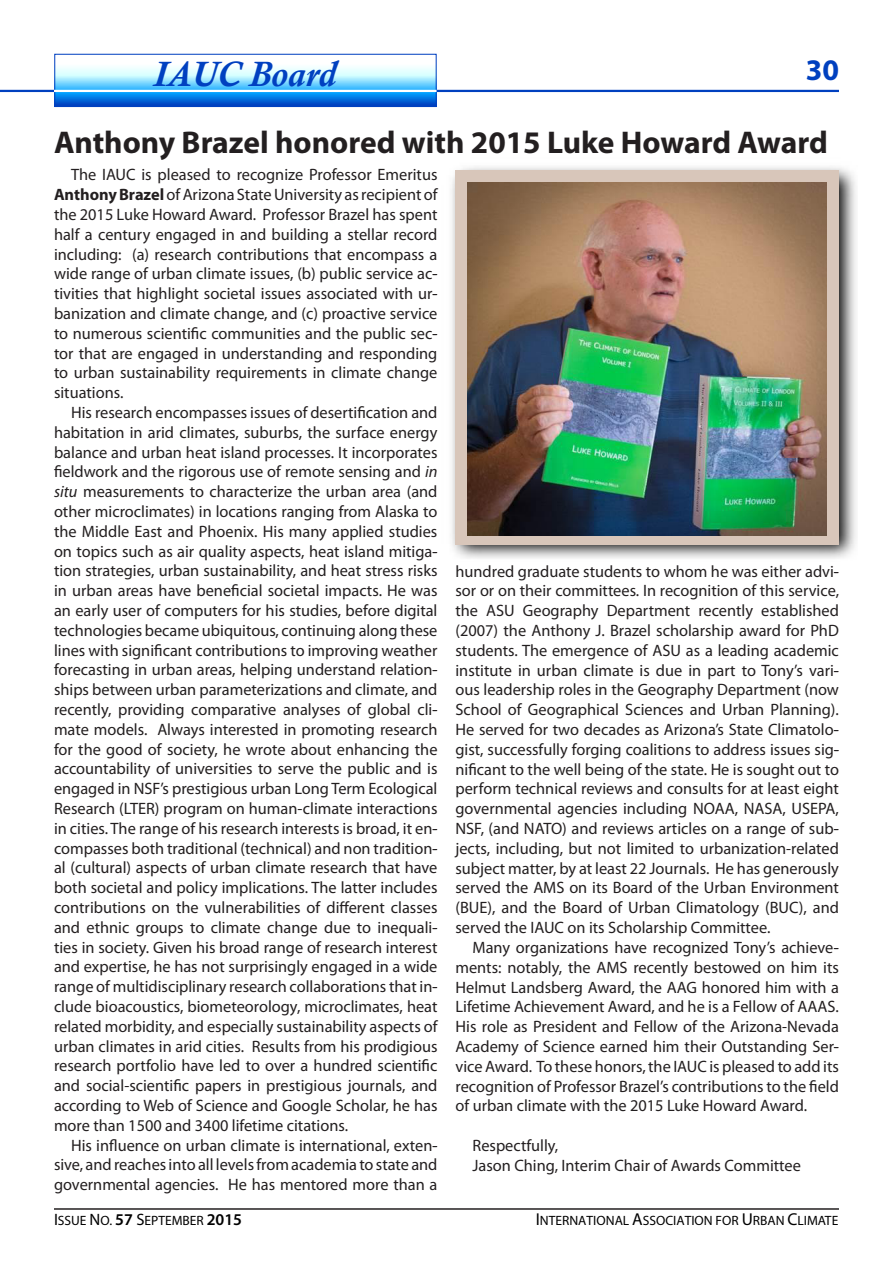
<style>
.page{position:relative;width:893px;height:1263px;background:#fff}
.page>*{position:absolute;margin:0;border:0;box-sizing:border-box;transform-origin:0 0}
.t1{font:italic 700 36px "Calisto";color:#0040c0}
.subhead{font:700 31.5px "Myriad Pro";color:#231f20}
.t2{font:700 30px "Myriad Pro";color:#0040bf}
.subhead-2{font:16.5px/19.8px "Myriad Pro";color:#231f20;text-align:justify}
.t3{font:13.5px "Myriad Pro";color:#000}
.s1{font-weight:700}
.s2{font-style:italic}
.s3{font-size:16.5px}
.s4{font-weight:600;font-size:16.5px}
.s5{font-size:17.25px}
</style>
<div class="page">
<hr style="left:0;top:90px;width:839px;height:2px;background:#0040bf">
<svg style="left:56px;top:67px;width:379px;height:38px"></svg>
<div style="left:54px;top:54px;width:383px;height:53px;border:1px solid #0040c0"></div>
<hr style="left:54px;top:90px;width:382px;height:2px;background:#fff">
<hr style="left:54px;top:1208px;width:785px;height:2px;background:#231f20">
<img style="left:451px;top:167px;width:405px;height:392px">
<div style="left:455px;top:170px;width:384px;height:375px;background:#d8c6ba"></div>
<img style="left:467px;top:183px;width:360px;height:352px">
<p class="t1" style="left:154px;top:54px;width:184px">IAUC Board</p>
<p class="t2" style="left:806px;top:50px;width:35px">30</p>
<p class="subhead" style="left:54px;top:122px;width:776px">Anthony Brazel honored with 2015 Luke Howard Award</p>
<p class="subhead-2" style="left:54px;top:165px;width:385px;text-indent:17px">The IAUC is pleased to recognize Professor Emeritus <span class="s1">Anthony Brazel</span> of Arizona State University as recipient of the 2015 Luke Howard Award. Professor Brazel has spent half a century engaged in and building a stellar record including: (a) research contributions that encompass a wide range of urban climate issues, (b) public service act tivities that highlight societal issues associated with urb banization and climate change, and (c) proactive service to numerous scientific communities and the public sect tor that are engaged in understanding and responding to urban sustainability requirements in climate change situations.</p>
<p class="subhead-2" style="left:54px;top:402px;width:385px;text-indent:17px">His research encompasses issues of desertification and habitation in arid climates, suburbs, the surface energy balance and urban heat island processes. It incorporates fieldwork and the rigorous use of remote sensing and <span class="s2">in situ</span> measurements to characterize the urban area (and other microclimates) in locations ranging from Alaska to the Middle East and Phoenix. His many applied studies on topics such as air quality aspects, heat island mitigat tion strategies, urban sustainability, and heat stress risks in urban areas have beneficial societal impacts. He was an early user of computers for his studies, before digital technologies became ubiquitous, continuing along these lines with significant contributions to improving weather forecasting in urban areas, helping understand relations ships between urban parameterizations and climate, and recently, providing comparative analyses of global clim mate models. Always interested in promoting research for the good of society, he wrote about enhancing the accountability of universities to serve the public and is engaged in NSF’s prestigious urban Long Term Ecological Research (LTER) program on human-climate interactions in cities. The range of his research interests is broad, it enc compasses both traditional (technical) and non traditiona al (cultural) aspects of urban climate research that have both societal and policy implications. The latter includes contributions on the vulnerabilities of different classes and ethnic groups to climate change due to inequalit ties in society. Given his broad range of research interest and expertise, he has not surprisingly engaged in a wide range of multidisciplinary research collaborations that inc clude bioacoustics, biometeorology, microclimates, heat related morbidity, and especially sustainability aspects of urban climates in arid cities. Results from his prodigious research portfolio have led to over a hundred scientific and social-scientific papers in prestigious journals, and according to Web of Science and Google Scholar, he has more than 1500 and 3400 lifetime citations.</p>
<p class="subhead-2" style="left:54px;top:1135px;width:385px;text-indent:17px">His influence on urban climate is international, extens sive, and reaches into all levels from academia to state and governmental agencies. He has mentored more than a</p>
<p class="subhead-2" style="left:455px;top:561px;width:385px">hundred graduate students to whom he was either advis sor or on their committees. In recognition of this service, the ASU Geography Department recently established (2007) the Anthony J. Brazel scholarship award for PhD students. The emergence of ASU as a leading academic institute in urban climate is due in part to Tony’s vario ous leadership roles in the Geography Department (now School of Geographical Sciences and Urban Planning).<br>He served for two decades as Arizona’s State Climatolog gist, successfully forging coalitions to address issues sign nificant to the well being of the state. He is sought out to perform technical reviews and consults for at least eight governmental agencies including NOAA, NASA, USEPA, NSF, (and NATO) and reviews articles on a range of subj jects, including, but not limited to urbanization-related subject matter, by at least 22 Journals. He has generously served the AMS on its Board of the Urban Environment (BUE), and the Board of Urban Climatology (BUC), and served the IAUC on its Scholarship Committee.</p>
<p class="subhead-2" style="left:455px;top:937px;width:385px;text-indent:17px">Many organizations have recognized Tony’s achievem ments: notably, the AMS recently bestowed on him its Helmut Landsberg Award, the AAG honored him with a Lifetime Achievement Award, and he is a Fellow of AAAS.<br>His role as President and Fellow of the Arizona-Nevada Academy of Science earned him their Outstanding Serv vice Award. To these honors, the IAUC is pleased to add its recognition of Professor Brazel’s contributions to the field of urban climate with the 2015 Luke Howard Award.</p>
<p class="subhead-2" style="left:472px;top:1135px;width:87px">Respectfully,</p>
<p class="subhead-2" style="left:472px;top:1155px;width:330px">Jason Ching, Interim Chair of Awards Committee</p>
<p class="t3" style="left:54px;top:1212px;width:190px"><span class="s3">I</span>SSUE <span class="s3">N</span>O. <span class="s4">57</span> <span class="s3">S</span>EPTEMBER <span class="s4">2015</span></p>
<p class="t3" style="left:536px;top:1212px;width:304px"><span class="s5">I</span>NTERNATIONAL <span class="s5">A</span>SSOCIATION FOR <span class="s5">U</span>RBAN <span class="s5">C</span>LIMATE</p>
</div>
